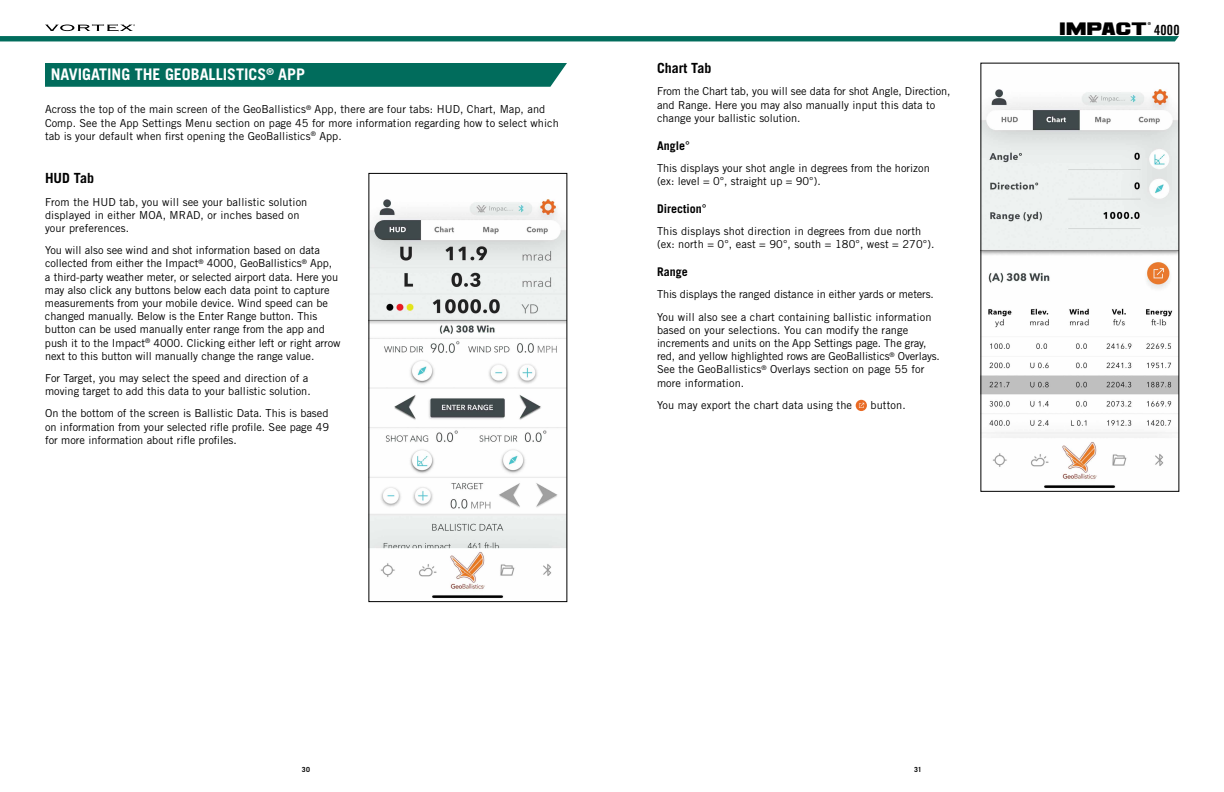
<style>
.page{position:relative;width:1224px;height:792px;background:#fff}
.page>*{position:absolute;margin:0;border:0;box-sizing:border-box;transform-origin:0 0}
.t1{font:700 16px "Trade Gothic LT Std";color:#fff}
.t2{font:700 14px "Trade Gothic LT Std";color:#000}
.t3{font:14px "Ash";letter-spacing:.01em;color:#000}
.t4{font:700 12px "Trade Gothic LT Std";color:#000}
.t5{font:11px/13.2px "Trade Gothic LT Std";color:#000}
.t6{font:700 7px "Trade Gothic LT Std";color:#000}
.t7{font:700 4px "Trade Gothic LT Std";color:#000}
.s1{font-family:"Trade Gothic LT Std Bd Cn 20"}
</style>
<div class="page">
<svg style="left:0;top:24px;width:1179px;height:17px"></svg>
<div style="left:45px;top:63px;width:522px;height:24px;background:#016c5c"></div>
<img style="left:371px;top:199px;width:194px;height:399px">
<div style="left:369px;top:173px;width:198px;height:429px;border:1px solid #000"></div>
<div style="left:856px;top:400px;width:11px;height:11px;background:#e96a24;border-radius:50%"></div>
<svg style="left:859px;top:403px;width:5px;height:5px"></svg>
<img style="left:983px;top:89px;width:194px;height:399px">
<h1 class="t1" style="left:51px;top:65px;width:256px">NAVIGATING THE GEOBALLISTICS<sup>®</sup> APP</h1>
<p class="t5" style="left:45px;top:103px;width:515px">Across the top of the main screen of the GeoBallistics<sup>®</sup> App, there are four tabs: HUD, Chart, Map, and<br>Comp. See the App Settings Menu section on page 45 for more information regarding how to select which tab is your default when first opening the GeoBallistics<sup>®</sup> App.</p>
<p class="t2" style="left:45px;top:170px;width:51px">HUD Tab</p>
<p class="t5" style="left:45px;top:195px;width:264px">From the HUD tab, you will see your ballistic solution displayed in either MOA, MRAD, or inches based on your preferences.</p>
<p class="t5" style="left:45px;top:244px;width:297px">You will also see wind and shot information based on data collected from either the Impact<sup>®</sup> 4000, GeoBallistics<sup>®</sup> App,<br>a third-party weather meter, or selected airport data. Here you may also click any buttons below each data point to capture measurements from your mobile device. Wind speed can be changed manually. Below is the Enter Range button. This button can be used manually enter range from the app and push it to the Impact<sup>®</sup> 4000. Clicking either left or right arrow next to this button will manually change the range value.</p>
<p class="t5" style="left:45px;top:371px;width:267px">For Target, you may select the speed and direction of a moving target to add this data to your ballistic solution.</p>
<p class="t5" style="left:45px;top:407px;width:286px;text-align:justify">On the bottom of the screen is Ballistic Data. This is based on information from your selected rifle profile. See page 49 for more information about rifle profiles.</p>
<p class="t2" style="left:657px;top:60px;width:56px">Chart Tab</p>
<p class="t5" style="left:657px;top:85px;width:295px">From the Chart tab, you will see data for shot Angle, Direction, and Range. Here you may also manually input this data to change your ballistic solution.</p>
<p class="t4" style="left:657px;top:138px;width:34px">Angle°</p>
<p class="t5" style="left:657px;top:161px;width:274px">This displays your shot angle in degrees from the horizon (ex: level = 0°, straight up = 90°).</p>
<p class="t4" style="left:657px;top:201px;width:51px">Direction°</p>
<p class="t5" style="left:657px;top:224px;width:279px">This displays shot direction in degrees from due north (ex: north = 0°, east = 90°, south = 180°, west = 270°).</p>
<p class="t4" style="left:657px;top:265px;width:32px">Range</p>
<p class="t5" style="left:657px;top:283px;width:279px;line-height:22.2px">This displays the ranged distance in either yards or meters.<br>You will also see a chart containing ballistic information</p>
<p class="t5" style="left:657px;top:323px;width:285px">based on your selections. You can modify the range increments and units on the App Settings page. The gray, red, and yellow highlighted rows are GeoBallistics<sup>®</sup> Overlays.<br>See the GeoBallistics<sup>®</sup> Overlays section on page 55 for more information.</p>
<p class="t5" style="left:657px;top:398px;width:197px">You may export the chart data using the</p>
<p class="t5" style="left:871px;top:398px;width:37px">button.</p>
<p class="t7" style="left:1148px;top:21px;width:5px">®</p>
<p class="t3" style="left:1060px;top:21px;width:121px">IMPACT <span class="s1">4000</span></p>
<p class="t6" style="left:302px;top:765px;width:10px">30</p>
<p class="t6" style="left:914px;top:765px;width:9px">31</p>
</div>
